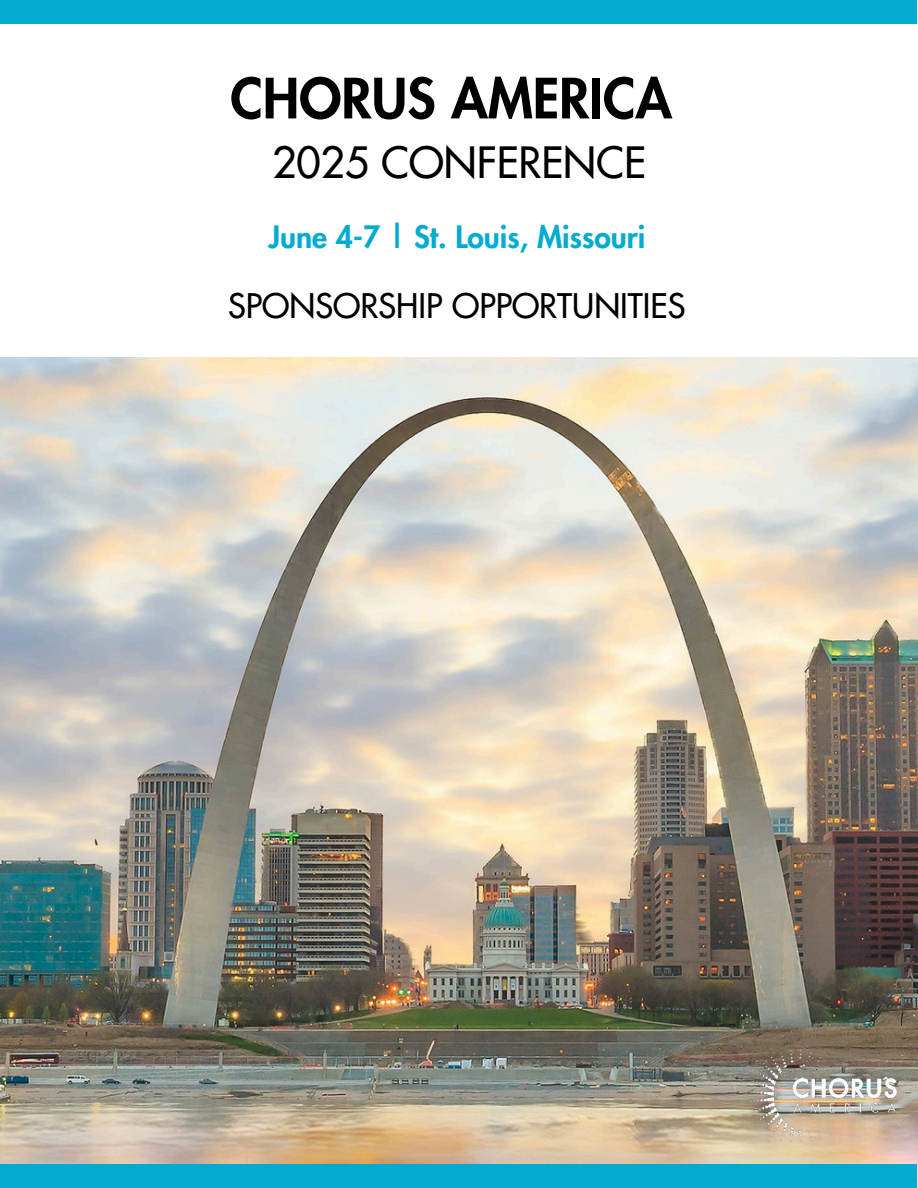
<style>
.page{position:relative;width:918px;height:1188px;background:#fff}
.page>*{position:absolute;margin:0;border:0;box-sizing:border-box;transform-origin:0 0}
.t1{font:800 54px "Futura";color:#000}
.t2{font:42px "Futura";color:#000}
.t3{font:33px "Futura";color:#000}
.t4{font:800 30px "Futura";color:#02abcf}
</style>
<div class="page">
<img style="left:0;top:358px;width:918px;height:830px">
<div style="left:0;top:0;width:917px;height:24px;background:#02abcf"></div>
<div style="left:0;top:1164px;width:917px;height:24px;background:#02abcf"></div>
<img style="left:751px;top:1051px;width:147px;height:91px">
<p class="t1" style="left:230px;top:62px;width:443px">CHORUS AMERICA</p>
<p class="t2" style="left:272px;top:135px;width:375px">2025 CONFERENCE</p>
<p class="t4" style="left:268px;top:217px;width:379px">June 4-7 | St. Louis, Missouri</p>
<h1 class="t3" style="left:228px;top:285px;width:459px">SPONSORSHIP OPPORTUNITIES</h1>
</div>
